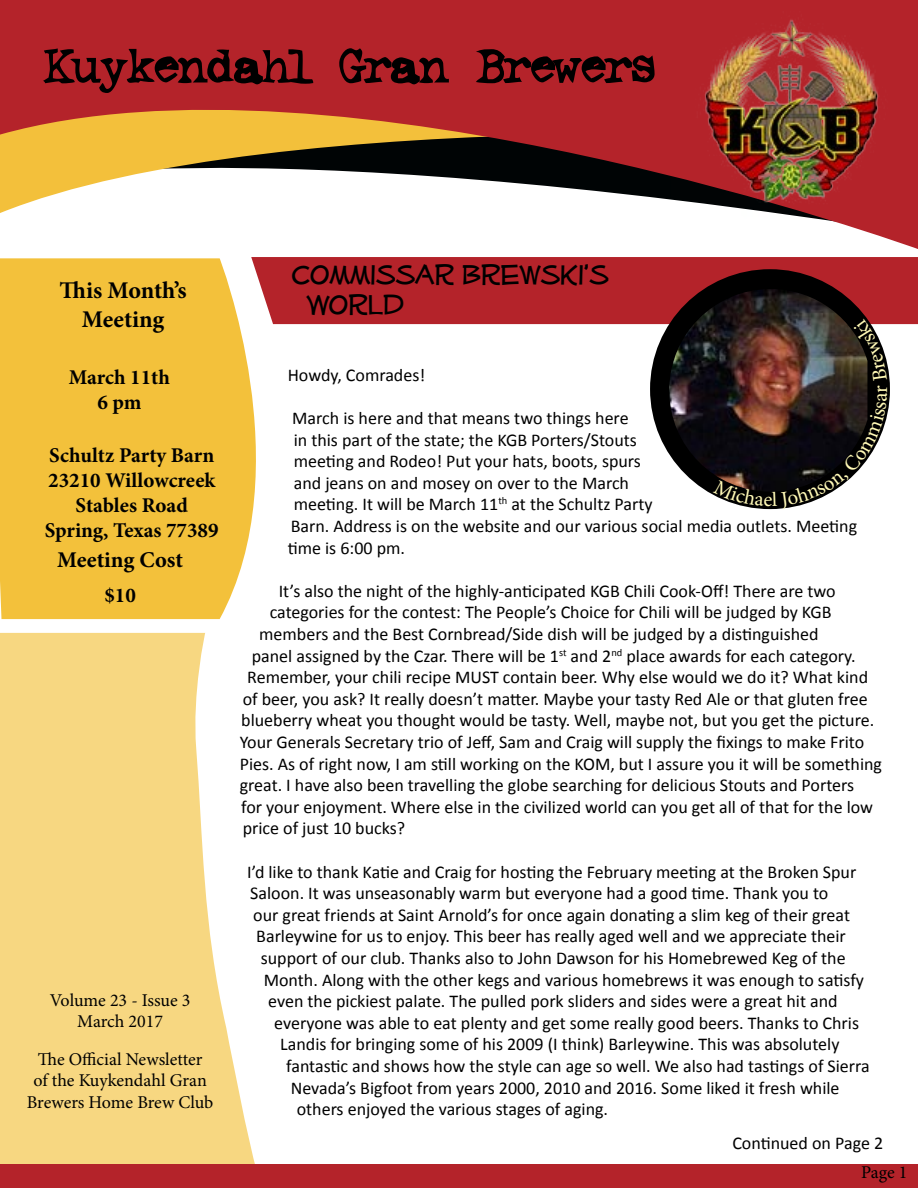
<style>
.page{position:relative;width:918px;height:1188px;background:#fff}
.page>*{position:absolute;margin:0;border:0;box-sizing:border-box;transform-origin:0 0}
.t1{font:54px "Ghostwriter";color:#000}
.t2{font:34.5px "Mufferaw Free";color:#000}
.t3{font:700 24px/28.8px "Minion Pro";letter-spacing:-.005em;color:#000;text-align:center}
.t4{font:700 22.5px "Minion Pro";color:#000}
.t5{font:700 21px/25.2px "Minion Pro";color:#000;text-align:center}
.t6{font:18px "Calibri";color:#000}
.t7{font:18px/21.6px "Minion Pro";letter-spacing:-.005em;color:#000;text-align:center}
</style>
<div class="page">
<svg style="left:0;top:0;width:918px;height:249px;fill:#b4232a"></svg>
<img style="left:672px;top:0;width:240px;height:226px">
<svg style="left:0;top:633px;width:255px;height:531px;fill:#f7d781"></svg>
<svg style="left:0;top:258px;width:301px;height:361px;fill:#f3c13b"></svg>
<div style="left:251px;top:257px;width:667px;height:67px;background:#b4232a"></div>
<div style="left:0;top:1164px;width:918px;height:24px;background:#b4232a"></div>
<div style="left:653px;top:272px;width:234px;height:234px;background:#000;border-radius:50%"></div>
<img style="left:669px;top:289px;width:198px;height:203px">
<img style="left:713px;top:319px;width:174px;height:190px">
<h1 class="t1" style="left:42px;top:39px;width:614px">Kuykendahl Gran Brewers</h1>
<h3 class="t3" style="left:60px;top:276px;width:129px">This Month’s<br>Meeting</h3>
<p class="t5" style="left:69px;top:365px;width:103px">March 11th<br>6 pm</p>
<p class="t5" style="left:45px;top:442px;width:175px">Schultz Party Barn<br>23210 Willowcreek<br>Stables Road<br>Spring, Texas 77389</p>
<p class="t4" style="left:57px;top:544px;width:127px">Meeting Cost</p>
<p class="t5" style="left:104px;top:582px;width:33px">$10</p>
<p class="t7" style="left:50px;top:989px;width:142px">Volume 23 - Issue 3<br>March 2017</p>
<p class="t7" style="left:27px;top:1048px;width:188px">The Official Newsletter<br>of the Kuykendahl Gran<br>Brewers Home Brew Club</p>
<h2 class="t2" style="left:292px;top:257px;width:319px">Commissar Brewski’s</h2>
<h2 class="t2" style="left:307px;top:287px;width:99px">World</h2>
<p class="t6" style="left:288px;top:363px;width:139px">Howdy, Comrades!</p>
<p class="t6" style="left:292px;top:407px;width:338px">March is here and that means two things here</p>
<p class="t6" style="left:294px;top:428px;width:345px">in this part of the state; the KGB Porters/Stouts</p>
<p class="t6" style="left:294px;top:450px;width:349px">meeting and Rodeo! Put your hats, boots, spurs</p>
<p class="t6" style="left:294px;top:471px;width:337px">and jeans on and mosey on over to the March</p>
<p class="t6" style="left:294px;top:493px;width:360px">meeting. It will be March 11<sup>th</sup> at the Schultz Party</p>
<p class="t6" style="left:291px;top:515px;width:568px">Barn. Address is on the website and our various social media outlets. Meeting</p>
<p class="t6" style="left:288px;top:536px;width:119px">time is 6:00 pm.</p>
<p class="t6" style="left:279px;top:579px;width:558px">It’s also the night of the highly-anticipated KGB Chili Cook-Off! There are two</p>
<p class="t6" style="left:270px;top:601px;width:563px">categories for the contest: The People’s Choice for Chili will be judged by KGB</p>
<p class="t6" style="left:259px;top:623px;width:561px">members and the Best Cornbread/Side dish will be judged by a distinguished</p>
<p class="t6" style="left:252px;top:644px;width:606px">panel assigned by the Czar. There will be 1<sup>st</sup> and 2<sup>nd</sup> place awards for each category.</p>
<p class="t6" style="left:247px;top:666px;width:622px">Remember, your chili recipe MUST contain beer. Why else would we do it? What kind</p>
<p class="t6" style="left:243px;top:687px;width:627px">of beer, you ask? It really doesn’t matter. Maybe your tasty Red Ale or that gluten free</p>
<p class="t6" style="left:241px;top:709px;width:634px">blueberry wheat you thought would be tasty. Well, maybe not, but you get the picture.</p>
<p class="t6" style="left:240px;top:731px;width:626px">Your Generals Secretary trio of Jeff, Sam and Craig will supply the fixings to make Frito</p>
<p class="t6" style="left:240px;top:752px;width:644px">Pies. As of right now, I am still working on the KOM, but I assure you it will be something</p>
<p class="t6" style="left:240px;top:774px;width:616px">great. I have also been travelling the globe searching for delicious Stouts and Porters</p>
<p class="t6" style="left:241px;top:795px;width:633px">for your enjoyment. Where else in the civilized world can you get all of that for the low</p>
<p class="t6" style="left:243px;top:817px;width:164px">price of just 10 bucks?</p>
<p class="t6" style="left:247px;top:860px;width:611px">I’d like to thank Katie and Craig for hosting the February meeting at the Broken Spur</p>
<p class="t6" style="left:250px;top:882px;width:580px">Saloon. It was unseasonably warm but everyone had a good time. Thank you to</p>
<p class="t6" style="left:253px;top:903px;width:598px">our great friends at Saint Arnold’s for once again donating a slim keg of their great</p>
<p class="t6" style="left:256px;top:925px;width:591px">Barleywine for us to enjoy. This beer has really aged well and we appreciate their</p>
<p class="t6" style="left:261px;top:947px;width:586px">support of our club. Thanks also to John Dawson for his Homebrewed Keg of the</p>
<p class="t6" style="left:264px;top:968px;width:602px">Month. Along with the other kegs and various homebrews it was enough to satisfy</p>
<p class="t6" style="left:268px;top:990px;width:571px">even the pickiest palate. The pulled pork sliders and sides were a great hit and</p>
<p class="t6" style="left:274px;top:1011px;width:586px">everyone was able to eat plenty and get some really good beers. Thanks to Chris</p>
<p class="t6" style="left:280px;top:1033px;width:561px">Landis for bringing some of his 2009 (I think) Barleywine. This was absolutely</p>
<p class="t6" style="left:286px;top:1055px;width:585px">fantastic and shows how the style can age so well. We also had tastings of Sierra</p>
<p class="t6" style="left:291px;top:1076px;width:550px">Nevada’s Bigfoot from years 2000, 2010 and 2016. Some liked it fresh while</p>
<p class="t6" style="left:297px;top:1098px;width:313px">others enjoyed the various stages of aging.</p>
<p class="t6" style="left:732px;top:1132px;width:152px">Continued on Page 2</p>
<p class="t7" style="left:861px;top:1162px;width:48px">Page 1</p>
</div>
